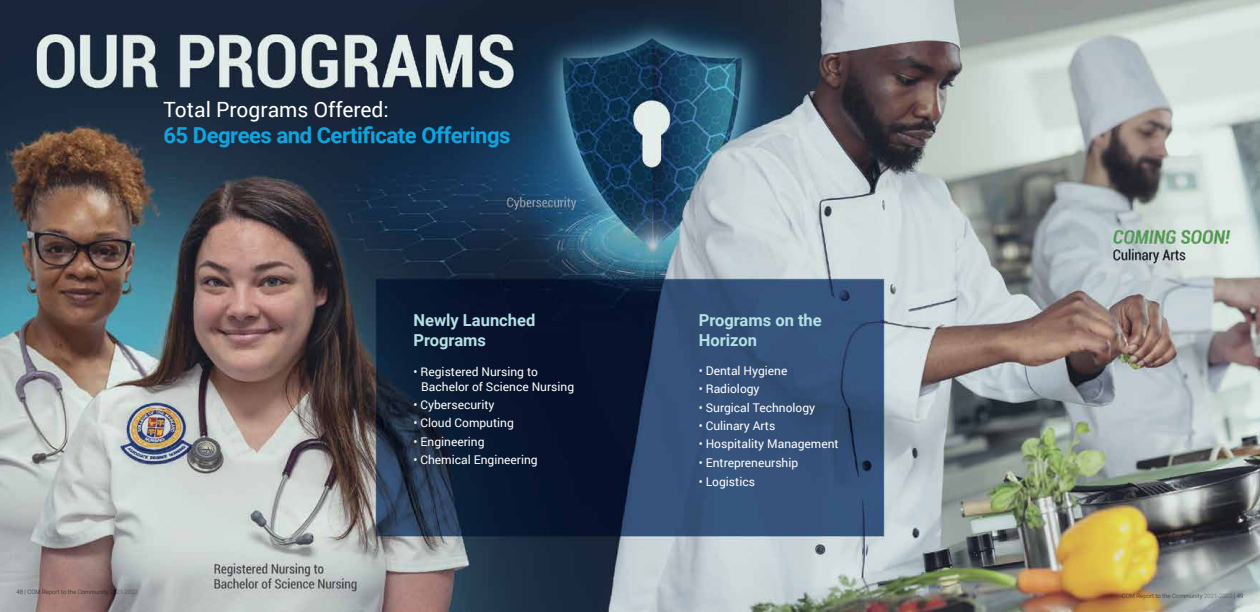
<style>
.page{position:relative;width:1260px;height:612px;background:#fff}
.page>*{position:absolute;margin:0;border:0;box-sizing:border-box;transform-origin:0 0}
.t1{font:700 22px "Roboto";letter-spacing:-.02em;color:#0ea5df}
.t2{font:21px "Roboto";color:#fff}
.t3{font:700 16.5px/19.8px "Roboto";color:#b4e1e3}
.t4{font:12px/14.4px "Roboto";color:#fff}
.t5{font:300 6px "Roboto";color:#474750}
.s1{color:#898989}
.s2{color:#48474f}
</style>
<div class="page">
<img style="left:0;top:0;width:1260px;height:612px">
<h2 class="t2" style="left:163px;top:95px;width:227px">Total Programs Offered:</h2>
<h1 class="t1" style="left:163px;top:120px;width:349px">65 Degrees and Certificate Offerings</h1>
<p class="t5" style="left:17px;top:588px;width:123px">48 | COM Report to the Community <span class="s1">2021-2022</span></p>
<h3 class="t3" style="left:413px;top:310px;width:123px">Newly Launched<br>Programs</h3>
<p class="t4" style="left:421px;top:364px;width:154px;text-indent:-8px">• Registered Nursing to<br>Bachelor of Science Nursing</p>
<p class="t4" style="left:413px;top:397px;width:83px">• Cybersecurity</p>
<p class="t4" style="left:413px;top:415px;width:102px">• Cloud Computing</p>
<p class="t4" style="left:413px;top:434px;width:73px">• Engineering</p>
<p class="t4" style="left:413px;top:452px;width:126px">• Chemical Engineering</p>
<h3 class="t3" style="left:699px;top:310px;width:125px">Programs on the<br>Horizon</h3>
<p class="t4" style="left:699px;top:363px;width:90px">• Dental Hygiene</p>
<p class="t4" style="left:699px;top:381px;width:62px">• Radiology</p>
<p class="t4" style="left:699px;top:400px;width:118px">• Surgical Technology</p>
<p class="t4" style="left:699px;top:418px;width:78px">• Culinary Arts</p>
<p class="t4" style="left:699px;top:436px;width:142px">• Hospitality Management</p>
<p class="t4" style="left:699px;top:455px;width:101px">• Entrepreneurship</p>
<p class="t4" style="left:699px;top:474px;width:58px">• Logistics</p>
<p class="t5" style="left:1122px;top:592px;width:123px">COM Report to the Community <span class="s1">2021-2022</span> <span class="s2">| 49</span></p>
</div>
